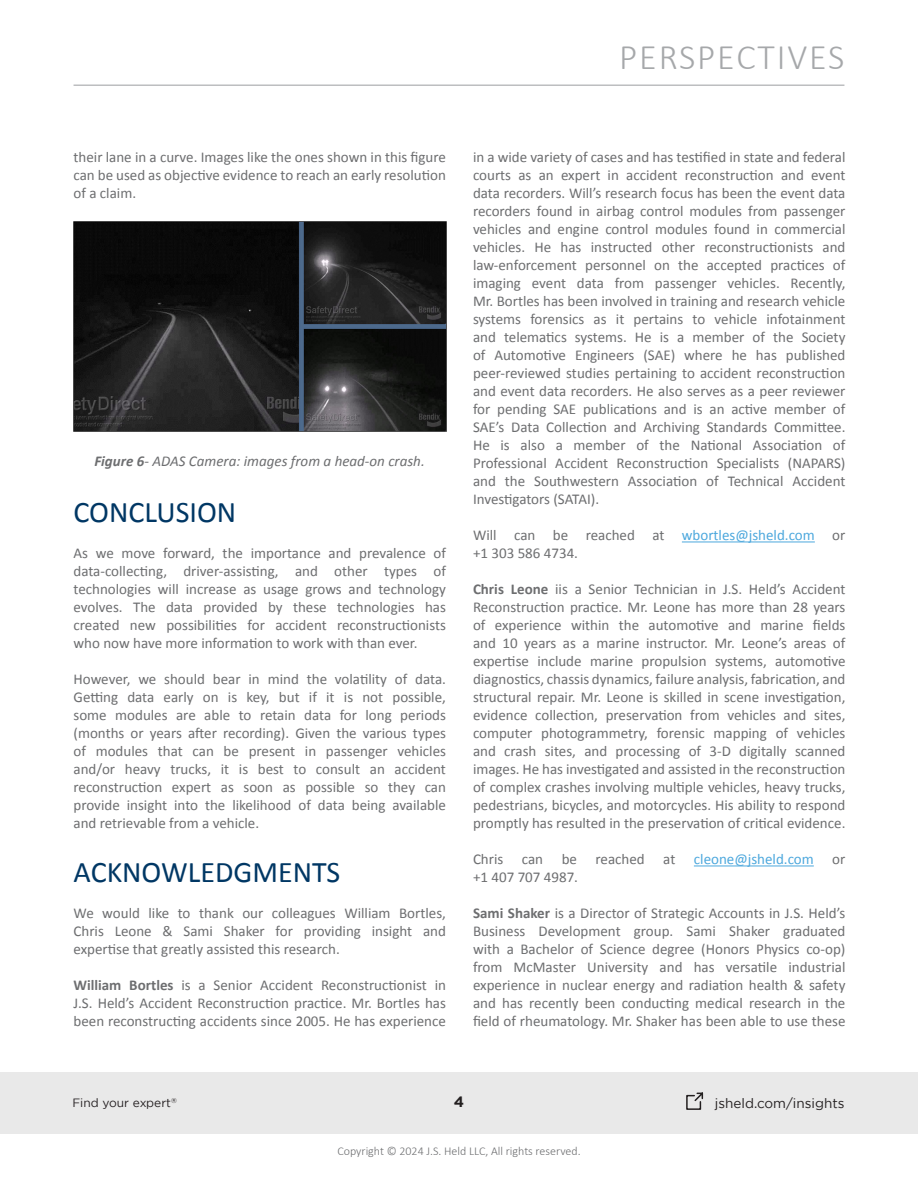
<style>
.page{position:relative;width:918px;height:1188px;background:#fff}
.page>*{position:absolute;margin:0;border:0;box-sizing:border-box;transform-origin:0 0}
.t1{font:300 36px "Calibri";letter-spacing:.05em;color:#a6a8aa}
.Main_Titles{font:30px "Calibri";color:#003764}
.Text_Styles{font:15px/18px "Calibri";color:#6d6e70;text-align:justify}
.t2{font:italic 15px "Calibri";color:#6d6e70}
.t3{font:700 15px "Gotham";color:#231f20}
.t4{font:13.5px "Gotham";color:#231f20}
.t5{font:300 12px "Calibri";color:#6d6e70}
.t6{font:12px "Gotham";color:#241f21}
.t7{font:7.05px "Gotham";color:#241f21}
.s1{font-weight:700}
.s2{color:#4da8dd}
</style>
<div class="page">
<div style="left:0;top:1072px;width:918px;height:62px;background:#e9e9e9"></div>
<hr style="left:74px;top:85px;width:770px;height:1px;background:#a6a8ab">
<svg style="left:686px;top:1092px;width:18px;height:18px"></svg>
<hr style="left:682px;top:541px;width:133px;height:1px;background:#4da8dd">
<hr style="left:694px;top:865px;width:120px;height:1px;background:#4da8dd">
<img style="left:74px;top:221px;width:372px;height:210px">
<h1 class="t1" style="left:619px;top:35px;width:227px">PERSPECTIVES</h1>
<p class="Text_Styles" style="left:74px;top:148px;width:374px">their lane in a curve. Images like the ones shown in this figure can be used as objective evidence to reach an early resolution of a claim.</p>
<p class="t2" style="left:94px;top:451px;width:332px"><span class="s1">Figure 6</span>- ADAS Camera: images from a head-on crash.</p>
<p class="Main_Titles" style="left:74px;top:494px;width:164px">CONCLUSION</p>
<p class="Text_Styles" style="left:74px;top:544px;width:374px">As we move forward, the importance and prevalence of data-collecting, driver-assisting, and other types of technologies will increase as usage grows and technology evolves. The data provided by these technologies has created new possibilities for accident reconstructionists who now have more information to work with than ever.</p>
<p class="Text_Styles" style="left:74px;top:670px;width:374px">However, we should bear in mind the volatility of data.<br>Getting data early on is key, but if it is not possible, some modules are able to retain data for long periods (months or years after recording). Given the various types of modules that can be present in passenger vehicles and/or heavy trucks, it is best to consult an accident reconstruction expert as soon as possible so they can provide insight into the likelihood of data being available and retrievable from a vehicle.</p>
<p class="Main_Titles" style="left:74px;top:854px;width:268px">ACKNOWLEDGMENTS</p>
<p class="Text_Styles" style="left:74px;top:904px;width:374px">We would like to thank our colleagues William Bortles, Chris Leone &amp; Sami Shaker for providing insight and expertise that greatly assisted this research.</p>
<p class="Text_Styles" style="left:74px;top:976px;width:374px"><span class="s1">William Bortles</span> is a Senior Accident Reconstructionist in J.S. Held’s Accident Reconstruction practice. Mr. Bortles has been reconstructing accidents since 2005. He has experience</p>
<p class="Text_Styles" style="left:473px;top:148px;width:374px">in a wide variety of cases and has testified in state and federal courts as an expert in accident reconstruction and event data recorders. Will’s research focus has been the event data recorders found in airbag control modules from passenger vehicles and engine control modules found in commercial vehicles. He has instructed other reconstructionists and law-enforcement personnel on the accepted practices of imaging event data from passenger vehicles. Recently, Mr. Bortles has been involved in training and research vehicle systems forensics as it pertains to vehicle infotainment and telematics systems. He is a member of the Society of Automotive Engineers (SAE) where he has published peer-reviewed studies pertaining to accident reconstruction and event data recorders. He also serves as a peer reviewer for pending SAE publications and is an active member of SAE’s Data Collection and Archiving Standards Committee.<br>He is also a member of the National Association of Professional Accident Reconstruction Specialists (NAPARS) and the Southwestern Association of Technical Accident Investigators (SATAI).</p>
<p class="Text_Styles" style="left:473px;top:526px;width:374px">Will can be reached at <span class="s2">wbortles@jsheld.com</span> or +1 303 586 4734.</p>
<p class="Text_Styles" style="left:473px;top:580px;width:374px"><span class="s1">Chris Leone</span> iis a Senior Technician in J.S. Held’s Accident Reconstruction practice. Mr. Leone has more than 28 years of experience within the automotive and marine fields and 10 years as a marine instructor. Mr. Leone’s areas of expertise include marine propulsion systems, automotive diagnostics, chassis dynamics, failure analysis, fabrication, and structural repair. Mr. Leone is skilled in scene investigation, evidence collection, preservation from vehicles and sites, computer photogrammetry, forensic mapping of vehicles and crash sites, and processing of 3-D digitally scanned images. He has investigated and assisted in the reconstruction of complex crashes involving multiple vehicles, heavy trucks, pedestrians, bicycles, and motorcycles. His ability to respond promptly has resulted in the preservation of critical evidence.</p>
<p class="Text_Styles" style="left:473px;top:850px;width:374px">Chris can be reached at <span class="s2">cleone@jsheld.com</span> or +1 407 707 4987.</p>
<p class="Text_Styles" style="left:473px;top:904px;width:374px"><span class="s1">Sami Shaker</span> is a Director of Strategic Accounts in J.S. Held’s Business Development group. Sami Shaker graduated with a Bachelor of Science degree (Honors Physics co-op) from McMaster University and has versatile industrial experience in nuclear energy and radiation health &amp; safety and has recently been conducting medical research in the field of rheumatology. Mr. Shaker has been able to use these</p>
<p class="t6" style="left:72px;top:1096px;width:100px">Find your expert</p>
<p class="t3" style="left:454px;top:1093px;width:12px">4</p>
<p class="t4" style="left:715px;top:1095px;width:131px">jsheld.com/insights</p>
<p class="t7" style="left:171px;top:1096px;width:7px">®</p>
<p class="t5" style="left:337px;top:1144px;width:245px">Copyright © 2024 J.S. Held LLC, All rights reserved.</p>
</div>
